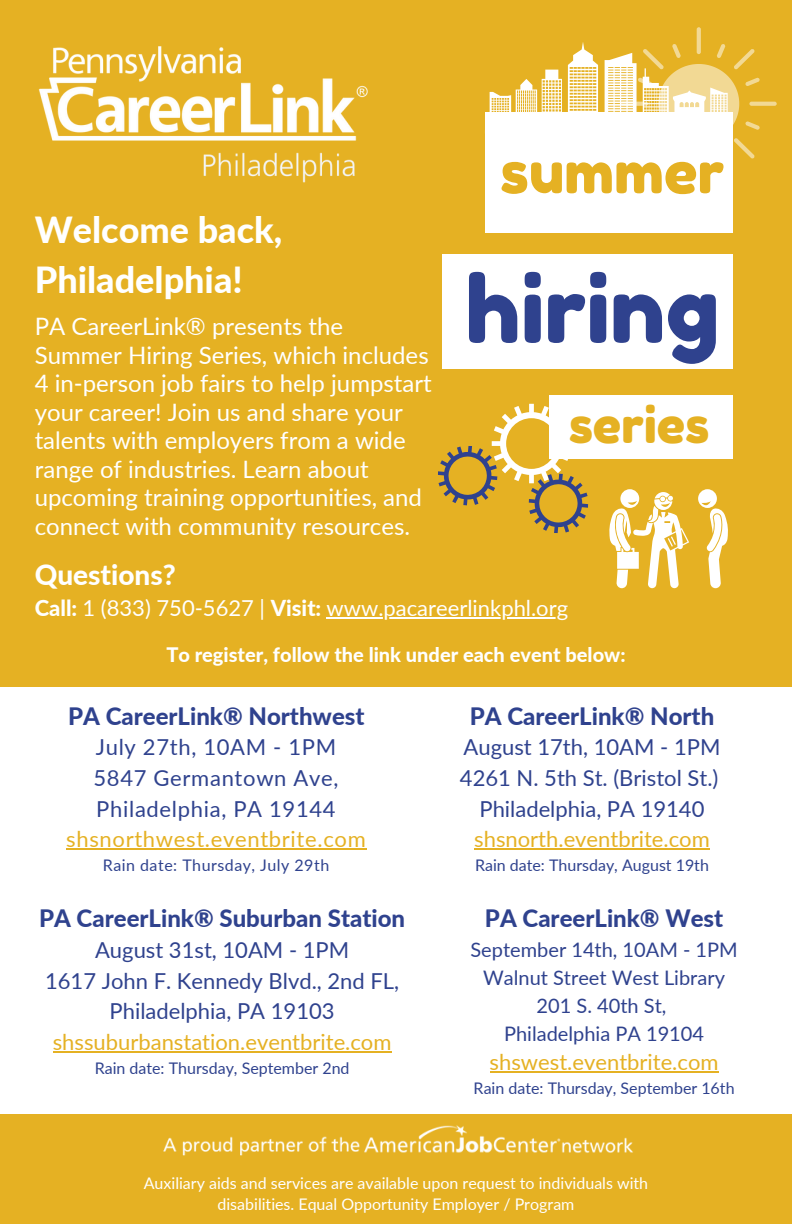
<style>
.page{position:relative;width:792px;height:1224px;background:#e5b123}
.page>*{position:absolute;margin:0;border:0;box-sizing:border-box;transform-origin:0 0}
.t1{font:92px "Fredoka One";color:#2f428e}
.t2{font:58.6px "Fredoka One";color:#e5b123}
.t3{font:49.6px "Fredoka One";color:#e5b123}
.t4{font:800 36px "Lato";color:#fff}
.t5{font:800 28px "Lato";color:#fff}
.t6{font:24px/28.4px "Lato";color:#fff}
.t7{font:800 24px "Lato";color:#2f428e}
.t8{font:22px/30.6px "Lato";color:#2f428e;text-align:center}
.t9{font:22px "Lato";color:#e5b123}
.t10{font:22px/30.6px "Lato";letter-spacing:.03em;color:#2f428e}
.t11{font:22px "Lato";color:#fff}
.t12{font:22px "Lato";letter-spacing:.03em;color:#e5b123}
.t13{font:20px "Lato";color:#2f428e}
.t14{font:800 20px "Lato";color:#fff}
.t15{font:16px/21.4px "Lato";color:#fff;text-align:center}
.t16{font:16px "Lato";color:#2f428e}
.t17{font:16px "Lato";letter-spacing:.03em;color:#2f428e}
.s1{font-weight:800}
</style>
<div class="page">
<hr style="left:327px;top:618px;width:241px;height:1px;background:#fff">
<div style="left:485px;top:112px;width:247px;height:120px;background:#fff"></div>
<div style="left:549px;top:396px;width:183px;height:63px;background:#fff"></div>
<svg style="left:698px;top:489px;width:30px;height:99px"></svg>
<svg style="left:609px;top:489px;width:80px;height:99px"></svg>
<div style="left:442px;top:255px;width:290px;height:113px;background:#fff"></div>
<svg style="left:489px;top:27px;width:288px;height:153px"></svg>
<svg style="left:438px;top:404px;width:151px;height:129px"></svg>
<img style="left:38px;top:46px;width:330px;height:137px">
<img style="left:163px;top:1125px;width:470px;height:31px">
<div style="left:0;top:687px;width:792px;height:426px;background:#fff"></div>
<hr style="left:66px;top:849px;width:300px;height:1px;background:#e5b123">
<hr style="left:490px;top:1071px;width:229px;height:2px;background:#e5b123">
<hr style="left:53px;top:1051px;width:339px;height:2px;background:#e5b123">
<hr style="left:474px;top:849px;width:236px;height:1px;background:#e5b123">
<p class="t4" style="left:35px;top:208px;width:249px">Welcome back,</p>
<p class="t4" style="left:35px;top:257px;width:209px">Philadelphia!</p>
<p class="t6" style="left:35px;top:312px;width:399px">PA CareerLink® presents the Summer Hiring Series, which includes 4 in-person job fairs to help jumpstart your career! Join us and share your talents with employers from a wide range of industries. Learn about upcoming training opportunities, and connect with community resources.</p>
<p class="t2" style="left:500px;top:136px;width:226px">summer</p>
<p class="t1" style="left:465px;top:253px;width:256px">hiring</p>
<p class="t3" style="left:569px;top:395px;width:142px">series</p>
<p class="t5" style="left:35px;top:557px;width:143px">Questions?</p>
<p class="t11" style="left:35px;top:594px;width:535px"><span class="s1">Call:</span> 1 (833) 750-5627 | <span class="s1">Visit:</span> www.pacareerlinkphl.org</p>
<p class="t14" style="left:166px;top:643px;width:461px">To register, follow the link under each event below:</p>
<p class="t7" style="left:68px;top:701px;width:298px">PA CareerLink® Northwest</p>
<p class="t10" style="left:96px;top:732px;width:242px">July 27th, 10AM - 1PM</p>
<p class="t10" style="left:93px;top:762px;width:247px">5847 Germantown Ave,<br>Philadelphia, PA 19144</p>
<p class="t12" style="left:66px;top:826px;width:301px">shsnorthwest.eventbrite.com</p>
<p class="t17" style="left:103px;top:856px;width:228px">Rain date: Thursday, July 29th</p>
<p class="t7" style="left:39px;top:904px;width:368px">PA CareerLink® Suburban Station</p>
<p class="t8" style="left:95px;top:934px;width:256px">August 31st, 10AM - 1PM</p>
<p class="t8" style="left:45px;top:965px;width:356px">1617 John F. Kennedy Blvd., 2nd FL,<br>Philadelphia, PA 19103</p>
<p class="t9" style="left:53px;top:1028px;width:340px">shssuburbanstation.eventbrite.com</p>
<p class="t16" style="left:95px;top:1058px;width:256px">Rain date: Thursday, September 2nd</p>
<p class="t7" style="left:470px;top:701px;width:246px">PA CareerLink® North</p>
<p class="t8" style="left:464px;top:732px;width:258px">August 17th, 10AM - 1PM</p>
<p class="t8" style="left:460px;top:762px;width:260px">4261 N. 5th St. (Bristol St.)</p>
<p class="t8" style="left:480px;top:793px;width:227px">Philadelphia, PA 19140</p>
<p class="t9" style="left:474px;top:826px;width:237px">shsnorth.eventbrite.com</p>
<p class="t16" style="left:475px;top:856px;width:235px">Rain date: Thursday, August 19th</p>
<p class="t7" style="left:485px;top:904px;width:240px">PA CareerLink® West</p>
<p class="t13" style="left:470px;top:937px;width:269px">September 14th, 10AM - 1PM</p>
<p class="t13" style="left:483px;top:965px;width:243px">Walnut Street West Library</p>
<p class="t13" style="left:537px;top:993px;width:131px">201 S. 40th St,</p>
<p class="t13" style="left:504px;top:1021px;width:202px">Philadelphia PA 19104</p>
<p class="t9" style="left:490px;top:1048px;width:230px">shswest.eventbrite.com</p>
<p class="t16" style="left:474px;top:1078px;width:262px">Rain date: Thursday, September 16th</p>
<p class="t15" style="left:144px;top:1172px;width:506px">Auxiliary aids and services are available upon request to individuals with disabilities. Equal Opportunity Employer / Program</p>
</div>
